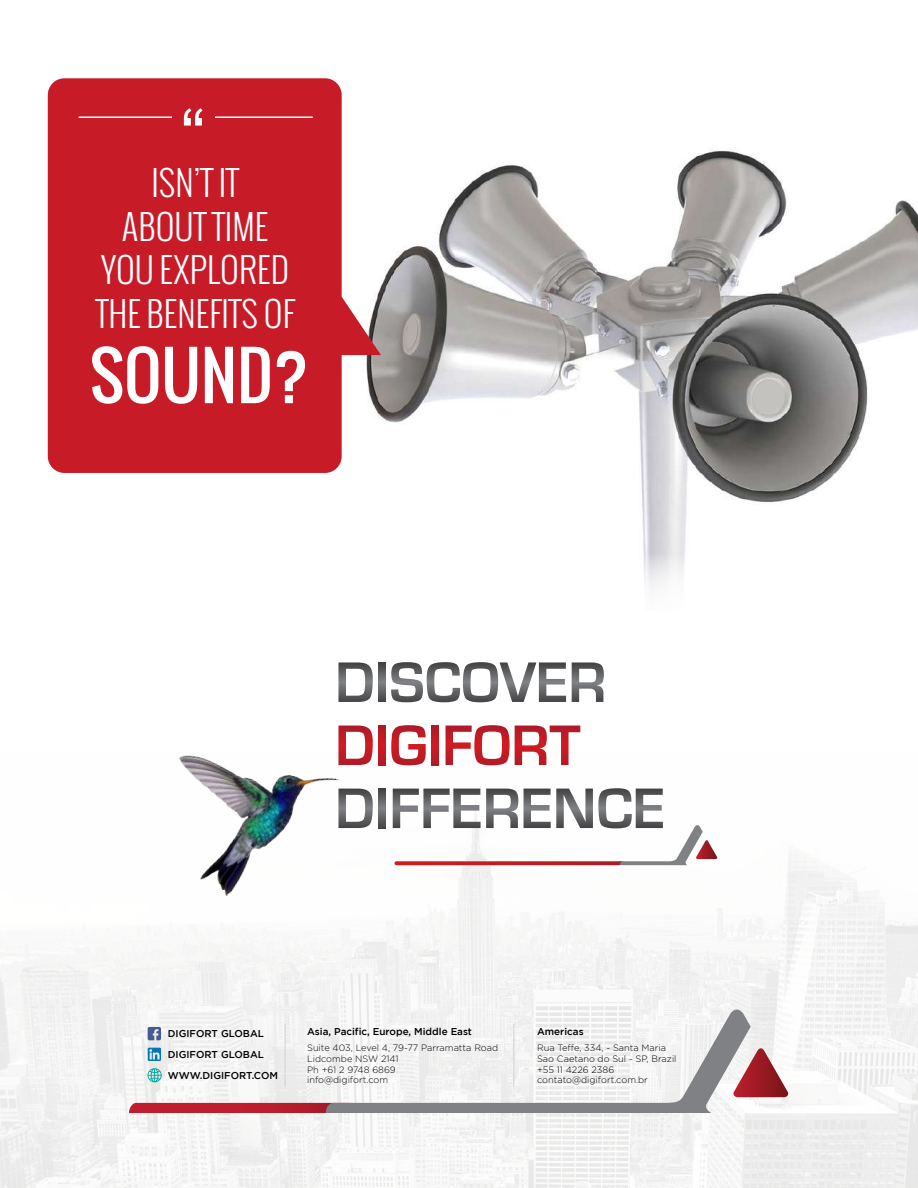
<style>
.page{position:relative;width:918px;height:1188px;background:#fff}
.page>*{position:absolute;margin:0;border:0;box-sizing:border-box;transform-origin:0 0}
.t1{font:73.5px "Arial";color:#fff}
.t2{font:64.5px "Oswald";color:#fff}
.t3{font:300 34.5px/43.5px "Oswald";color:#fff;text-align:center}
.t4{font:500 9.9px/21px "Gotham";color:#000}
.t5{font:300 9.15px/10.9px "Gotham";color:#000}
</style>
<div class="page">
<img style="left:381px;top:149px;width:536px;height:405px">
<div style="left:753px;top:381px;width:31px;height:32px;background:#c3c2bf;border-radius:50%"></div>
<svg style="left:405px;top:319px;width:13px;height:29px"></svg>
<svg style="left:48px;top:78px;width:333px;height:395px;background:#cc333f"></svg>
<hr style="left:79px;top:116px;width:234px;height:2px;background:#fff">
<div style="left:172px;top:105px;width:43px;height:29px;background:#c81b28"></div>
<hr style="left:917px;top:56px;width:1px;height:978px;background:#606060">
<img style="left:0;top:753px;width:918px;height:435px">
<svg style="left:129px;top:1103px;width:197px;height:10px;background:#bb1f2d"></svg>
<svg style="left:326px;top:1009px;width:425px;height:104px;fill:#f1f1f0"></svg>
<svg style="left:733px;top:1048px;width:56px;height:49px"></svg>
<hr style="left:513px;top:1024px;width:1px;height:63px;background:#d0d2d3">
<hr style="left:285px;top:1024px;width:1px;height:63px;background:#d0d2d3">
<svg style="left:148px;top:1027px;width:13px;height:13px"></svg>
<svg style="left:148px;top:1048px;width:13px;height:13px"></svg>
<svg style="left:148px;top:1068px;width:14px;height:14px"></svg>
<svg style="left:338px;top:662px;width:35px;height:40px"></svg>
<svg style="left:378px;top:662px;width:8px;height:40px"></svg>
<svg style="left:391px;top:662px;width:175px;height:40px"></svg>
<svg style="left:572px;top:662px;width:32px;height:40px"></svg>
<svg style="left:338px;top:726px;width:35px;height:39px"></svg>
<svg style="left:378px;top:726px;width:8px;height:39px"></svg>
<svg style="left:391px;top:725px;width:35px;height:40px"></svg>
<svg style="left:431px;top:726px;width:8px;height:39px"></svg>
<svg style="left:446px;top:725px;width:134px;height:40px"></svg>
<svg style="left:340px;top:789px;width:33px;height:39px"></svg>
<svg style="left:378px;top:789px;width:8px;height:39px"></svg>
<img style="left:150px;top:742px;width:190px;height:173px">
<svg style="left:393px;top:788px;width:324px;height:77px"></svg>
<h1 class="t1" style="left:181px;top:88px;width:26px">“</h1>
<h3 class="t3" style="left:96px;top:161px;width:200px">ISN’T IT<br>ABOUT TIME<br>YOU EXPLORED<br>THE BENEFITS OF</h3>
<h2 class="t2" style="left:90px;top:327px;width:221px">SOUND?</h2>
<p class="t4" style="left:168px;top:1023px;width:112px">DIGIFORT GLOBAL<br>DIGIFORT GLOBAL<br>WWW.DIGIFORT.COM</p>
<p class="t4" style="left:307px;top:1021px;width:166px">Asia, Pacific, Europe, Middle East</p>
<p class="t5" style="left:307px;top:1042px;width:193px">Suite 403, Level 4, 79-77 Parramatta Road<br>Lidcombe NSW 2141<br>Ph +61 2 9748 6869<br>info@digifort.com</p>
<p class="t4" style="left:537px;top:1021px;width:48px">Americas</p>
<p class="t5" style="left:537px;top:1042px;width:141px">Rua Teffe, 334, - Santa Maria<br>Sao Caetano do Sul - SP, Brazil +55 11 4226 2386 contato@digifort.com.br</p>
</div>
